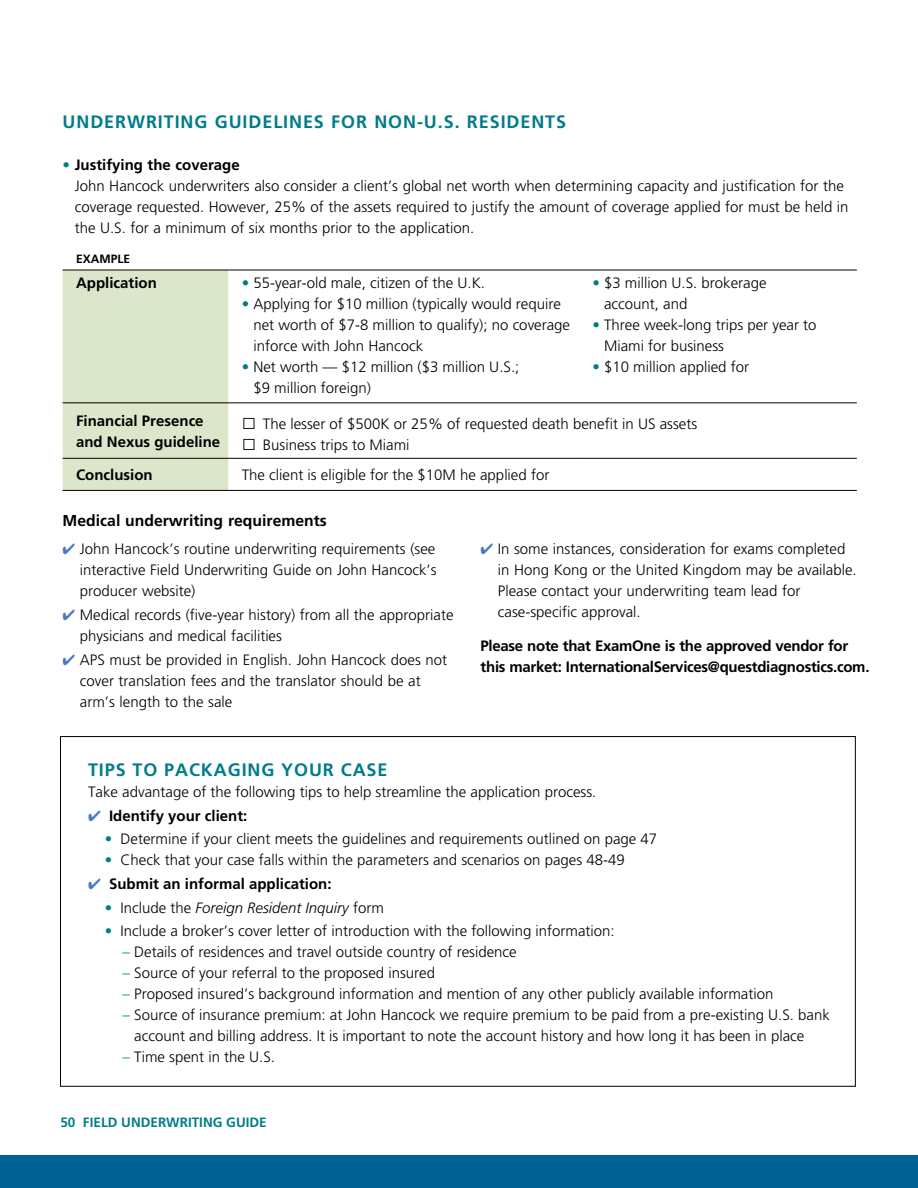
<style>
.page{position:relative;width:918px;height:1188px;background:#fff}
.page>*{position:absolute;margin:0;border:0;box-sizing:border-box;transform-origin:0 0}
.t1{font:700 18px "Frutiger LT Pro";letter-spacing:.05em;color:#007c8b}
.t2{font:700 15.75px "Frutiger LT Pro";color:#000}
.t3{font:300 15px/21px "Frutiger LT Pro";color:#000}
.t4{font:700 15px/21px "Frutiger LT Pro";color:#000}
.t5{font:700 15px/21px "Frutiger LT Pro";letter-spacing:-.02em;color:#000}
.t6{font:italic 300 15px "Frutiger LT Pro";color:#000}
.t7{font:700 13.5px "Frutiger LT Pro";color:#007c8b}
.t8{font:700 12px "Frutiger LT Pro";color:#000}
.s1{color:#007c8b}
.s2{font-weight:700}
.s3{font-family:"Arial";font-weight:400;font-size:24px}
.s4{color:#487bbe}
.s5{font-style:normal;color:#007c8b}
.s6{font-style:normal}
</style>
<div class="page">
<div style="left:0;top:1155px;width:918px;height:33px;background:#006193"></div>
<div style="left:63px;top:271px;width:165px;height:219px;background:#dbe6cb"></div>
<hr style="left:63px;top:403px;width:165px;height:1px;background:#000">
<hr style="left:228px;top:403px;width:351px;height:1px;background:#000">
<hr style="left:579px;top:403px;width:278px;height:1px;background:#000">
<hr style="left:63px;top:458px;width:165px;height:1px;background:#000">
<hr style="left:228px;top:458px;width:351px;height:1px;background:#000">
<hr style="left:579px;top:458px;width:278px;height:1px;background:#000">
<hr style="left:63px;top:490px;width:165px;height:1px;background:#000">
<hr style="left:228px;top:490px;width:351px;height:1px;background:#000">
<hr style="left:579px;top:490px;width:278px;height:1px;background:#000">
<hr style="left:63px;top:270px;width:165px;height:1px;background:#000">
<hr style="left:228px;top:270px;width:351px;height:1px;background:#000">
<hr style="left:579px;top:270px;width:278px;height:1px;background:#000">
<p class="t1" style="left:63px;top:111px;width:505px">UNDERWRITING GUIDELINES FOR NON-U.S. RESIDENTS</p>
<p class="t3" style="left:75px;top:155px;width:775px;text-indent:-12px"><span class="s1">•</span> <span class="s2">Justifying the coverage<br></span>John Hancock underwriters also consider a client’s global net worth when determining capacity and justification for the coverage requested. However, 25% of the assets required to justify the amount of coverage applied for must be held in the U.S. for a minimum of six months prior to the application.</p>
<p class="t8" style="left:76px;top:252px;width:56px">EXAMPLE</p>
<p class="t4" style="left:76px;top:272px;width:82px">Application</p>
<p class="t3" style="left:242px;top:272px;width:245px"><span class="s1">•</span> 55-year-old male, citizen of the U.K.</p>
<p class="t3" style="left:253px;top:293px;width:318px;text-indent:-12px"><span class="s1">•</span> Applying for $10 million (typically would require net worth of $7-8 million to qualify); no coverage inforce with John Hancock</p>
<p class="t3" style="left:253px;top:356px;width:267px;text-indent:-12px"><span class="s1">•</span> Net worth — $12 million ($3 million U.S.; $9 million foreign)</p>
<p class="t3" style="left:604px;top:272px;width:164px;text-indent:-12px"><span class="s1">•</span> $3 million U.S. brokerage account, and</p>
<p class="t3" style="left:604px;top:314px;width:214px;text-indent:-12px"><span class="s1">•</span> Three week-long trips per year to<br>Miami for business</p>
<p class="t3" style="left:592px;top:356px;width:158px"><span class="s1">•</span> $10 million applied for</p>
<p class="t4" style="left:76px;top:410px;width:146px">Financial Presence and Nexus guideline</p>
<p class="t3" style="left:242px;top:413px;width:457px"><span class="s3">□</span> The lesser of $500K or 25% of requested death benefit in US assets</p>
<p class="t3" style="left:242px;top:434px;width:169px"><span class="s3">□</span> Business trips to Miami</p>
<p class="t4" style="left:76px;top:464px;width:78px">Conclusion</p>
<p class="t3" style="left:242px;top:464px;width:309px">The client is eligible for the $10M he applied for</p>
<p class="t2" style="left:63px;top:511px;width:266px">Medical underwriting requirements</p>
<p class="t3" style="left:80px;top:538px;width:358px;text-align:justify;text-indent:-17px"><span class="s4">✔</span> John Hancock’s routine underwriting requirements (see interactive Field Underwriting Guide on John Hancock’s producer website)</p>
<p class="t3" style="left:80px;top:604px;width:375px;text-indent:-17px"><span class="s4">✔</span> Medical records (five-year history) from all the appropriate physicians and medical facilities</p>
<p class="t3" style="left:80px;top:649px;width:369px;text-indent:-17px"><span class="s4">✔</span> APS must be provided in English. John Hancock does not cover translation fees and the translator should be at arm’s length to the sale</p>
<p class="t3" style="left:498px;top:538px;width:360px;text-indent:-17px"><span class="s4">✔</span> In some instances, consideration for exams completed in Hong Kong or the United Kingdom may be available.<br>Please contact your underwriting team lead for case-specific approval.</p>
<p class="t5" style="left:481px;top:635px;width:390px">Please note that ExamOne is the approved vendor for this market: InternationalServices@questdiagnostics.com.</p>
<p class="t1" style="left:88px;top:759px;width:301px">TIPS TO PACKAGING YOUR CASE</p>
<p class="t3" style="left:88px;top:781px;width:510px">Take advantage of the following tips to help streamline the application process.</p>
<p class="t4" style="left:88px;top:805px;width:161px"><span class="s4">✔</span> Identify your client:</p>
<p class="t3" style="left:105px;top:829px;width:554px"><span class="s1">•</span> Determine if your client meets the guidelines and requirements outlined on page 47</p>
<p class="t3" style="left:105px;top:850px;width:522px"><span class="s1">•</span> Check that your case falls within the parameters and scenarios on pages 48-49</p>
<p class="t4" style="left:88px;top:873px;width:245px"><span class="s4">✔</span> Submit an informal application:</p>
<p class="t6" style="left:105px;top:899px;width:281px"><span class="s5">•</span> <span class="s6">Include the</span> Foreign Resident Inquiry <span class="s6">form</span></p>
<p class="t3" style="left:105px;top:921px;width:512px"><span class="s1">•</span> Include a broker’s cover letter of introduction with the following information:</p>
<p class="t3" style="left:123px;top:942px;width:396px"><span class="s1">–</span> Details of residences and travel outside country of residence</p>
<p class="t3" style="left:123px;top:963px;width:314px"><span class="s1">–</span> Source of your referral to the proposed insured</p>
<p class="t3" style="left:123px;top:984px;width:652px"><span class="s1">–</span> Proposed insured’s background information and mention of any other publicly available information</p>
<p class="t3" style="left:134px;top:1005px;width:697px;text-indent:-12px"><span class="s1">–</span> Source of insurance premium: at John Hancock we require premium to be paid from a pre-existing U.S. bank account and billing address. It is important to note the account history and how long it has been in place</p>
<p class="t3" style="left:123px;top:1047px;width:154px"><span class="s1">–</span> Time spent in the U.S.</p>
<p class="t7" style="left:60px;top:1114px;width:208px">50 FIELD UNDERWRITING GUIDE</p>
</div>
